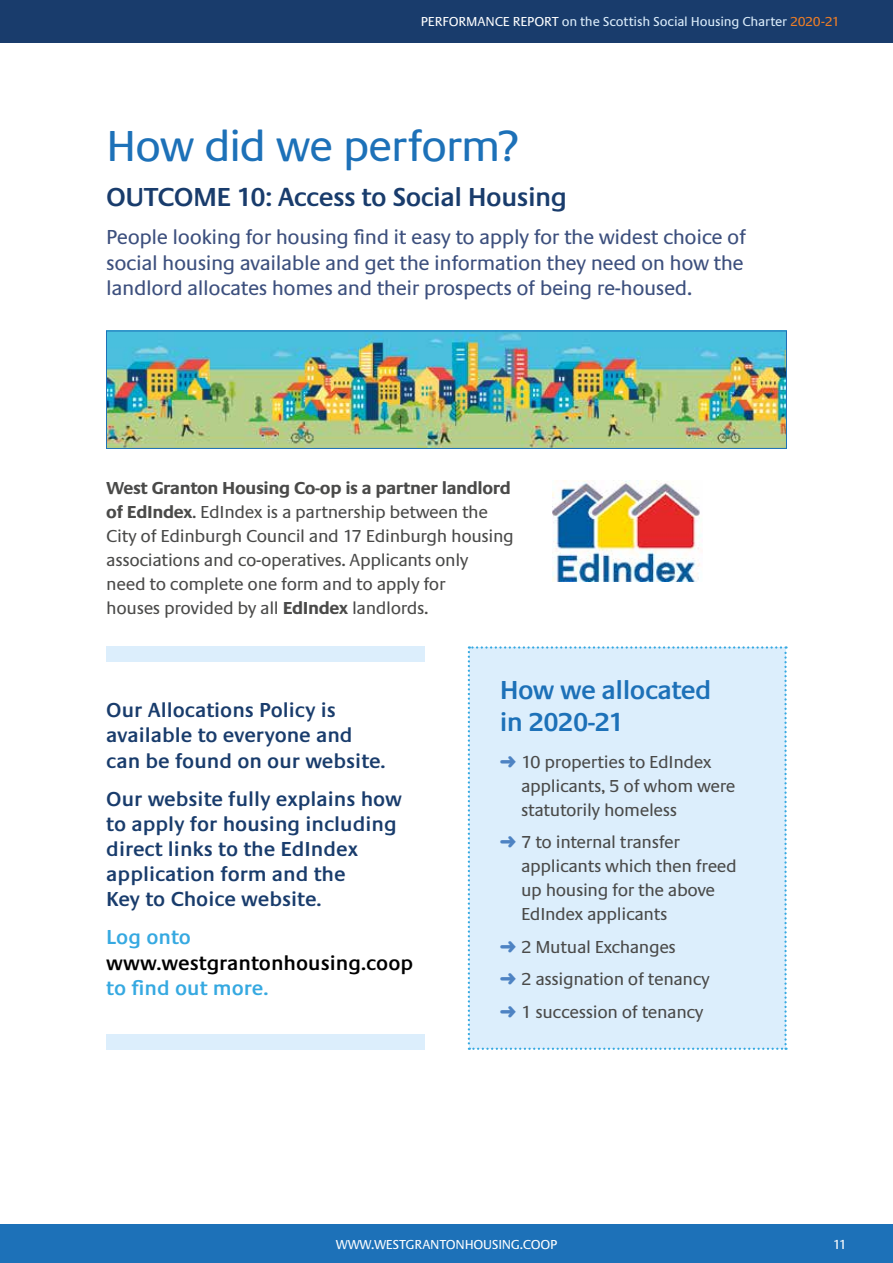
<style>
.page{position:relative;width:893px;height:1263px;background:#fff}
.page>*{position:absolute;margin:0;border:0;box-sizing:border-box;transform-origin:0 0}
.t1{font:45px "Praxis EF";letter-spacing:-.035em;color:#1d71b8}
.t2{font:600 27px "Praxis EF";letter-spacing:-.02em;color:#193c6c}
.t3{font:600 27px/32.4px "Praxis EF";letter-spacing:-.02em;color:#1d71b8}
.t4{font:600 21px/25.2px "Praxis EF";color:#193c6c}
.t5{font:21px/25.2px "Praxis EF";letter-spacing:-.02em;color:#3c4f7d;text-align:justify}
.t6{font:600 21px "Praxis EF";color:#000}
.t7{font:600 21px "Praxis EF";color:#36a9e1}
.t8{font:18px/24px "Praxis EF";letter-spacing:-.02em;color:#4a4a49}
.t9{font:13.5px "Praxis EF";letter-spacing:-.015em;color:#dceefc}
.t10{font:13.5px "Praxis EF";letter-spacing:-.02em;color:#fff}
.s1{color:#fff}
.s2{color:#ef7e26}
.s3{font-weight:700}
.s4{color:#4e83c3}
</style>
<div class="page">
<div style="left:0;top:0;width:893px;height:43px;background:#193c6c"></div>
<div style="left:0;top:1225px;width:893px;height:38px;background:#1d71b8"></div>
<img style="left:108px;top:333px;width:677px;height:114px">
<div style="left:106px;top:331px;width:681px;height:118px;border:1px solid #1d71b8"></div>
<img style="left:552px;top:480px;width:150px;height:102px">
<div style="left:106px;top:646px;width:319px;height:16px;background:#dceefc"></div>
<div style="left:106px;top:1034px;width:319px;height:16px;background:#dceefc"></div>
<div style="left:468px;top:646px;width:319px;height:404px;background:#dceefc"></div>
<p class="t9" style="left:421px;top:15px;width:420px"><span class="s1">PERFORMANCE REPORT</span> on the Scottish Social Housing Charter <span class="s2">2020-21</span></p>
<h1 class="t1" style="left:106px;top:122px;width:414px">How did we perform?</h1>
<h2 class="t2" style="left:106px;top:183px;width:462px">OUTCOME 10: Access to Social Housing</h2>
<p class="t5" style="left:106px;top:225px;width:641px">People looking for housing find it easy to apply for the widest choice of social housing available and get the information they need on how the landlord allocates homes and their prospects of being re-housed.</p>
<p class="t8" style="left:106px;top:476px;width:409px"><span class="s3">West Granton Housing Co-op is a partner landlord of EdIndex</span>. EdIndex is a partnership between the City of Edinburgh Council and 17 Edinburgh housing associations and co-operatives. Applicants only<br>need to complete one form and to apply for<br>houses provided by all <span class="s3">EdIndex</span> landlords.</p>
<p class="t4" style="left:106px;top:698px;width:281px">Our Allocations Policy is available to everyone and can be found on our website.</p>
<p class="t4" style="left:106px;top:786px;width:297px">Our website fully explains how to apply for housing including direct links to the EdIndex application form and the<br>Key to Choice website.</p>
<p class="t7" style="left:106px;top:926px;width:86px">Log onto</p>
<p class="t6" style="left:106px;top:951px;width:308px">www.westgrantonhousing.coop</p>
<p class="t7" style="left:106px;top:976px;width:164px">to find out more.</p>
<h2 class="t3" style="left:500px;top:674px;width:213px">How we allocated in 2020-21</h2>
<p class="t8" style="left:521px;top:750px;width:216px;text-indent:-21px"><span class="s4">➜</span> 10 properties to EdIndex applicants, 5 of whom were statutorily homeless</p>
<p class="t8" style="left:521px;top:831px;width:217px;text-indent:-21px"><span class="s4">➜</span> 7 to internal transfer applicants which then freed up housing for the above<br>EdIndex applicants</p>
<p class="t8" style="left:500px;top:931px;width:212px;line-height:32.5px"><span class="s4">➜</span> 2 Mutual Exchanges<br><span class="s4">➜</span> 2 assignation of tenancy <span class="s4">➜</span> 1 succession of tenancy</p>
<p class="t10" style="left:336px;top:1237px;width:223px">WWW.WESTGRANTONHOUSING.COOP</p>
<p class="t10" style="left:833px;top:1237px;width:16px">11</p>
</div>
